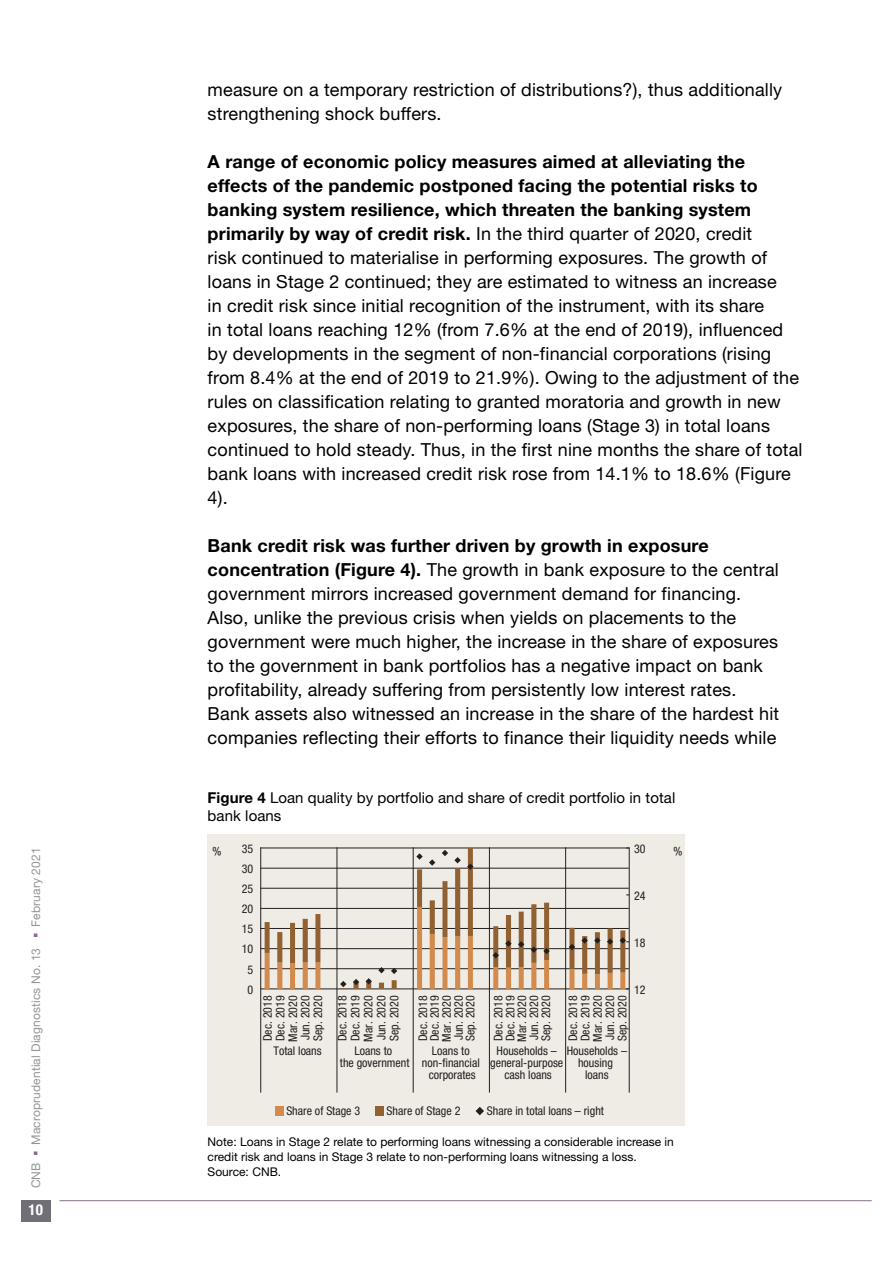
<style>
.page{position:relative;width:893px;height:1263px;background:#fff}
.page>*{position:absolute;margin:0;border:0;box-sizing:border-box;transform-origin:0 0}
.t1{font:18px/24px "Helvetica Neue LT Pro";letter-spacing:.01em;color:#000}
.t2{font:15px/18px "Helvetica Neue LT Pro";letter-spacing:.005em;color:#000}
.t3{font:700 condensed 15px "Helvetica Neue LT Pro";color:#fff}
.t4{font:condensed 12px/11.9px "Helvetica Neue LT Pro";color:#231f20;text-align:justify}
.t5{font:12px/15px "Helvetica Neue LT Pro";color:#000}
.t6{font:12px "Helvetica Neue LT Pro";letter-spacing:.01em;color:#939598}
.s1{color:#866c8b}
.s2{font-weight:700}
</style>
<div class="page">
<div style="left:21px;top:1200px;width:30px;height:21px;background:#706f75"></div>
<hr style="left:60px;top:1200px;width:812px;height:1px;background:#866c8b">
<div style="left:208px;top:835px;width:477px;height:291px;background:#eeece5"></div>
<hr style="left:260px;top:848px;width:369px;height:1px;background:#231f20">
<hr style="left:260px;top:868px;width:369px;height:1px;background:#231f20">
<hr style="left:260px;top:888px;width:369px;height:1px;background:#231f20">
<hr style="left:260px;top:908px;width:369px;height:1px;background:#231f20">
<hr style="left:260px;top:928px;width:369px;height:1px;background:#231f20">
<hr style="left:260px;top:948px;width:369px;height:1px;background:#231f20">
<hr style="left:260px;top:968px;width:369px;height:1px;background:#231f20">
<hr style="left:260px;top:989px;width:369px;height:1px;background:#231f20">
<hr style="left:629px;top:847px;width:1px;height:245px;background:#231f20">
<hr style="left:565px;top:847px;width:1px;height:245px;background:#231f20">
<hr style="left:489px;top:847px;width:1px;height:245px;background:#231f20">
<hr style="left:413px;top:847px;width:1px;height:245px;background:#231f20">
<hr style="left:337px;top:847px;width:1px;height:245px;background:#231f20">
<hr style="left:260px;top:847px;width:1px;height:245px;background:#231f20">
<svg style="left:265px;top:848px;width:360px;height:59px"></svg>
<svg style="left:416px;top:853px;width:7px;height:7px"></svg>
<svg style="left:429px;top:859px;width:6px;height:7px"></svg>
<svg style="left:442px;top:850px;width:6px;height:6px"></svg>
<svg style="left:454px;top:857px;width:7px;height:6px"></svg>
<svg style="left:467px;top:863px;width:7px;height:7px"></svg>
<svg style="left:265px;top:907px;width:364px;height:83px"></svg>
<div style="left:275px;top:1107px;width:9px;height:8px;background:#d28b4d"></div>
<div style="left:375px;top:1107px;width:9px;height:8px;background:#926132"></div>
<svg style="left:476px;top:1107px;width:8px;height:8px"></svg>
<p class="t6" style="left:28px;top:1188px;width:342px;rotate:-90deg">CNB <span class="s1">▪</span> Macroprudential Diagnostics No. 13 <span class="s1">▪</span> February 2021</p>
<p class="t3" style="left:28px;top:1201px;width:16px">10</p>
<p class="t1" style="left:208px;top:77px;width:576px">measure on a temporary restriction of distributions?), thus additionally strengthening shock buffers.</p>
<p class="t1" style="left:208px;top:149px;width:596px"><span class="s2">A range of economic policy measures aimed at alleviating the effects of the pandemic postponed facing the potential risks to banking system resilience, which threaten the banking system primarily by way of credit risk.</span> In the third quarter of 2020, credit<br>risk continued to materialise in performing exposures. The growth of loans in Stage 2 continued; they are estimated to witness an increase<br>in credit risk since initial recognition of the instrument, with its share<br>in total loans reaching 12% (from 7.6% at the end of 2019), influenced by developments in the segment of non-financial corporations (rising from 8.4% at the end of 2019 to 21.9%). Owing to the adjustment of the rules on classification relating to granted moratoria and growth in new exposures, the share of non-performing loans (Stage 3) in total loans continued to hold steady. Thus, in the first nine months the share of total bank loans with increased credit risk rose from 14.1% to 18.6% (Figure 4).</p>
<p class="t1" style="left:208px;top:533px;width:573px"><span class="s2">Bank credit risk was further driven by growth in exposure concentration (Figure 4).</span> The growth in bank exposure to the central government mirrors increased government demand for financing.<br>Also, unlike the previous crisis when yields on placements to the government were much higher, the increase in the share of exposures to the government in bank portfolios has a negative impact on bank profitability, already suffering from persistently low interest rates.<br>Bank assets also witnessed an increase in the share of the hardest hit companies reflecting their efforts to finance their liquidity needs while</p>
<p class="t2" style="left:208px;top:788px;width:469px"><span class="s2">Figure 4</span> Loan quality by portfolio and share of credit portfolio in total bank loans</p>
<p class="t4" style="left:242px;top:842px;width:13px">35</p>
<p class="t4" style="left:634px;top:842px;width:13px">30</p>
<p class="t4" style="left:221px;top:858px;width:11px;rotate:-180deg">%</p>
<p class="t4" style="left:682px;top:858px;width:11px;rotate:-180deg">%</p>
<p class="t4" style="left:242px;top:862px;width:13px">30</p>
<p class="t4" style="left:242px;top:883px;width:13px">25</p>
<p class="t4" style="left:242px;top:903px;width:13px">20</p>
<p class="t4" style="left:242px;top:923px;width:13px">15</p>
<p class="t4" style="left:242px;top:943px;width:13px">10</p>
<p class="t4" style="left:247px;top:963px;width:7px">5</p>
<p class="t4" style="left:247px;top:983px;width:7px">0</p>
<p class="t4" style="left:634px;top:889px;width:13px">24</p>
<p class="t4" style="left:634px;top:936px;width:13px">18</p>
<p class="t4" style="left:634px;top:983px;width:13px">12</p>
<p class="t4" style="left:274px;top:1041px;width:48px;line-height:12.6px;rotate:-90deg">Dec. 2019<br>Mar. 2020<br>Jun. 2020</p>
<p class="t4" style="left:336px;top:1041px;width:48px;line-height:12.9px;rotate:-90deg">Dec. 2018<br>Dec. 2019<br>Mar. 2020<br>Jun. 2020<br>Sep. 2020</p>
<p class="t4" style="left:417px;top:1041px;width:48px;rotate:-90deg">Dec. 2018<br>Dec. 2019<br>Mar. 2020<br>Jun. 2020<br>Sep. 2020</p>
<p class="t4" style="left:492px;top:1041px;width:48px;rotate:-90deg">Dec. 2018<br>Dec. 2019<br>Mar. 2020<br>Jun. 2020<br>Sep. 2020</p>
<p class="t4" style="left:567px;top:1041px;width:48px;line-height:12.3px;rotate:-90deg">Dec. 2018<br>Dec. 2019<br>Mar. 2020<br>Jun. 2020<br>Sep. 2020</p>
<p class="t4" style="left:262px;top:1041px;width:47px;rotate:-90deg">Dec. 2018</p>
<p class="t4" style="left:312px;top:1041px;width:47px;rotate:-90deg">Sep. 2020</p>
<p class="t4" style="left:274px;top:1045px;width:50px">Total loans</p>
<p class="t4" style="left:340px;top:1045px;width:71px;text-align:center">Loans to<br>the government</p>
<p class="t4" style="left:422px;top:1045px;width:59px;text-align:center">Loans to non-financial corporates</p>
<p class="t4" style="left:490px;top:1045px;width:75px;text-align:center">Households – general-purpose cash loans</p>
<p class="t4" style="left:567px;top:1045px;width:62px;text-align:center">Households – housing loans</p>
<p class="t4" style="left:286px;top:1104px;width:75px">Share of Stage 3</p>
<p class="t4" style="left:387px;top:1104px;width:75px">Share of Stage 2</p>
<p class="t4" style="left:487px;top:1104px;width:119px">Share in total loans – right</p>
<p class="t5" style="left:208px;top:1134px;width:468px">Note: Loans in Stage 2 relate to performing loans witnessing a considerable increase in credit risk and loans in Stage 3 relate to non-performing loans witnessing a loss.<br>Source: CNB.</p>
</div>
